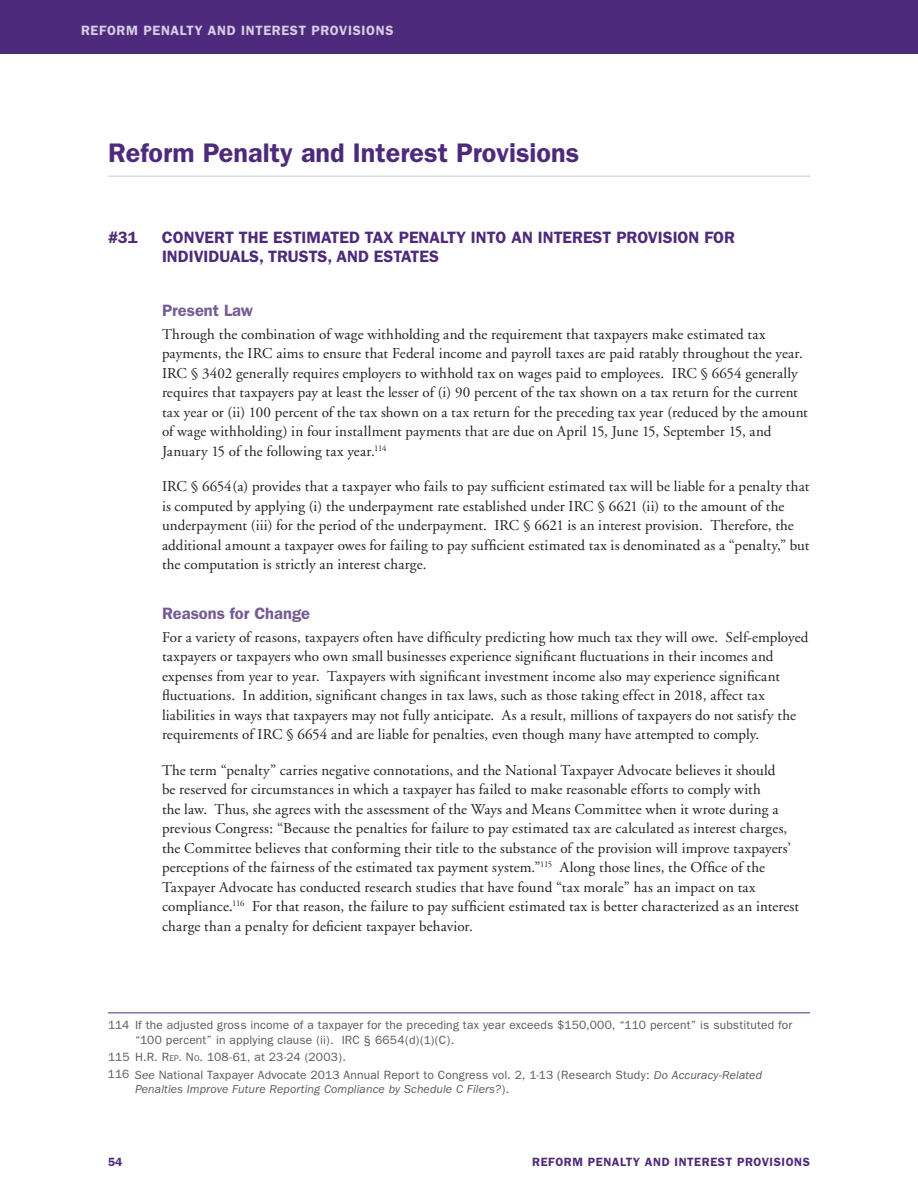
<style>
.page{position:relative;width:918px;height:1188px;background:#fff}
.page>*{position:absolute;margin:0;border:0;box-sizing:border-box;transform-origin:0 0}
.t1{font:600 27px "Franklin Gothic";color:#4d2a7b}
.t2{font:600 16.5px/19.8px "Franklin Gothic";color:#4d2a7b}
.t3{font:600 16.5px "Franklin Gothic";color:#755c96}
.t4{font:15px/19.5px "Adobe Garamond";letter-spacing:.01em;color:#231f20}
.t5{font:600 13.5px "Franklin Gothic";letter-spacing:.05em;color:#d7cfe5}
.t6{font:12px/14.4px "Franklin Gothic";letter-spacing:.015em;color:#58595b}
.t7{font:italic 12px "Franklin Gothic";letter-spacing:.01em;color:#58595b}
.t8{font:600 12px "Franklin Gothic";letter-spacing:.05em;color:#4d2a7b}
.s1{font-style:inherit}
.s2{font-size:8.4px}
.s3{font-style:italic}
.s4{font-style:normal}
</style>
<div class="page">
<div style="left:0;top:0;width:918px;height:54px;background:#4d2a7b"></div>
<hr style="left:108px;top:176px;width:702px;height:1px;background:#ddd7e9">
<hr style="left:108px;top:1013px;width:702px;height:1px;background:#4d2a7b">
<p class="t5" style="left:81px;top:26px;width:314px">REFORM PENALTY AND INTEREST PROVISIONS</p>
<h2 class="t1" style="left:108px;top:143px;width:473px">Reform Penalty and Interest Provisions</h2>
<h3 class="t2" style="left:108px;top:228px;width:31px">#31</h3>
<h3 class="t2" style="left:162px;top:228px;width:575px">CONVERT THE ESTIMATED TAX PENALTY INTO AN INTEREST PROVISION FOR<br>INDIVIDUALS, TRUSTS, AND ESTATES</h3>
<h4 class="t3" style="left:162px;top:305px;width:93px">Present Law</h4>
<p class="t4" style="left:162px;top:326px;width:647px">Through the combination of wage withholding and the requirement that taxpayers make estimated tax payments, the IRC aims to ensure that Federal income and payroll taxes are paid ratably throughout the year.<br>IRC § 3402 generally requires employers to withhold tax on wages paid to employees. IRC § 6654 generally requires that taxpayers pay at least the lesser of (i) 90 percent of the tax shown on a tax return for the current tax year or (ii) 100 percent of the tax shown on a tax return for the preceding tax year (reduced by the amount of wage withholding) in four installment payments that are due on April 15, June 15, September 15, and January 15 of the following tax year.<sup>114</sup></p>
<p class="t4" style="left:162px;top:478px;width:649px">IRC § 6654(a) provides that a taxpayer who fails to pay sufficient estimated tax will be liable for a penalty that is computed by applying (i) the underpayment rate established under IRC § 6621 (ii) to the amount of the underpayment (iii) for the period of the underpayment. IRC § 6621 is an interest provision. Therefore, the additional amount a taxpayer owes for failing to pay sufficient estimated tax is denominated as a “penalty,” but the computation is strictly an interest charge.</p>
<h4 class="t3" style="left:162px;top:608px;width:150px">Reasons for Change</h4>
<p class="t4" style="left:162px;top:628px;width:648px">For a variety of reasons, taxpayers often have difficulty predicting how much tax they will owe. Self-employed taxpayers or taxpayers who own small businesses experience significant fluctuations in their incomes and expenses from year to year. Taxpayers with significant investment income also may experience significant fluctuations. In addition, significant changes in tax laws, such as those taking effect in 2018, affect tax liabilities in ways that taxpayers may not fully anticipate. As a result, millions of taxpayers do not satisfy the requirements of IRC § 6654 and are liable for penalties, even though many have attempted to comply.</p>
<p class="t4" style="left:162px;top:762px;width:639px">The term “penalty” carries negative connotations, and the National Taxpayer Advocate believes it should<br>be reserved for circumstances in which a taxpayer has failed to make reasonable efforts to comply with<br>the law. Thus, she agrees with the assessment of the Ways and Means Committee when it wrote during a previous Congress: “Because the penalties for failure to pay estimated tax are calculated as interest charges, the Committee believes that conforming their title to the substance of the provision will improve taxpayers’ perceptions of the fairness of the estimated tax payment system.”<sup>115</sup> Along those lines, the Office of the Taxpayer Advocate has conducted research studies that have found “tax morale” has an impact on tax compliance.<sup>116</sup> For that reason, the failure to pay sufficient estimated tax is better characterized as an interest charge than a penalty for deficient taxpayer behavior.</p>
<p class="t6" style="left:135px;top:1019px;width:659px;text-indent:-27px">114 If the adjusted gross income of a taxpayer for the preceding tax year exceeds $150,000, “110 percent” is substituted for “100 percent” in applying clause (ii). IRC § 6654(d)(1)(C).</p>
<p class="t6" style="left:108px;top:1050px;width:656px;line-height:17.7px">115 <span class="s1">H.R. R</span><span class="s2">EP</span><span class="s1">. N</span><span class="s2">O</span>. 108-61, at 23-24 (2003).<br>116 <span class="s3">See</span> National Taxpayer Advocate 2013 Annual Report to Congress vol. 2, 1-13 (Research Study: <span class="s3">Do Accuracy-Related</span></p>
<p class="t7" style="left:135px;top:1085px;width:376px">Penalties Improve Future Reporting Compliance by Schedule C Filers?<span class="s4">).</span></p>
<p class="t8" style="left:108px;top:1157px;width:16px">54</p>
<p class="t8" style="left:532px;top:1157px;width:279px">REFORM PENALTY AND INTEREST PROVISIONS</p>
</div>
